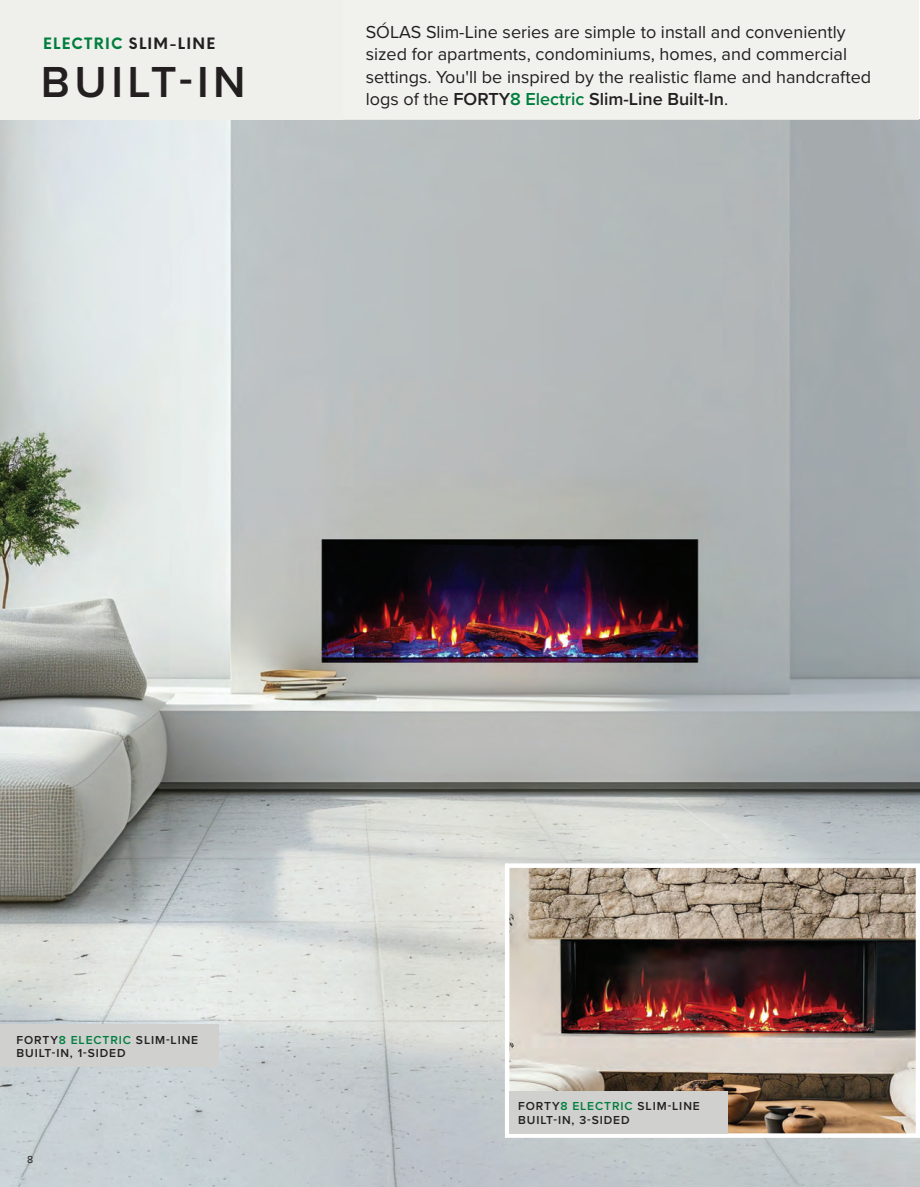
<style>
.page{position:relative;width:920px;height:1187px;background:#fff}
.page>*{position:absolute;margin:0;border:0;box-sizing:border-box;transform-origin:0 0}
.t1{font:600 45px "Proxima Nova";letter-spacing:.1em;color:#231f20}
.t2{font:18px/22.5px "Proxima Nova";color:#231f20}
.t3{font:700 15px "Neue Einstellung";letter-spacing:.085em;color:#231f20}
.t4{font:600 12px/13.5px "Proxima Nova";letter-spacing:.075em;color:#231f20}
.t5{font:10.5px "Proxima Nova";color:#231f20}
.s1{color:#007e3d}
.s2{font-weight:600}
.s3{font-weight:600;color:#007e3d}
</style>
<div class="page">
<img style="left:0;top:120px;width:918px;height:1066px">
<div style="left:0;top:0;width:342px;height:120px;background:#eff0ec"></div>
<div style="left:339px;top:0;width:579px;height:120px;background:#eff0ec"></div>
<div style="left:0;top:1024px;width:218px;height:42px;background:#d0d0cf"></div>
<img style="left:509px;top:868px;width:405px;height:264px">
<div style="left:504px;top:863px;width:415px;height:274px;border:4px solid #fff"></div>
<div style="left:509px;top:1091px;width:218px;height:42px;background:#d0d0cf"></div>
<p class="t3" style="left:43px;top:33px;width:174px"><span class="s1">ELECTRIC</span> SLIM-LINE</p>
<p class="t1" style="left:41px;top:48px;width:206px">BUILT-IN</p>
<p class="t2" style="left:365px;top:19px;width:506px">SÓLAS Slim-Line series are simple to install and conveniently sized for apartments, condominiums, homes, and commercial settings. You'll be inspired by the realistic flame and handcrafted logs of the <span class="s2">FORTY</span><span class="s3">8 Electric</span> <span class="s2">Slim-Line Built-In</span>.</p>
<p class="t4" style="left:16px;top:1032px;width:183px">FORTY<span class="s1">8 ELECTRIC</span> SLIM-LINE<br>BUILT-IN, 1-SIDED</p>
<p class="t5" style="left:27px;top:1151px;width:8px">8</p>
<p class="t4" style="left:518px;top:1099px;width:183px">FORTY<span class="s1">8 ELECTRIC</span> SLIM-LINE<br>BUILT-IN, 3-SIDED</p>
</div>
